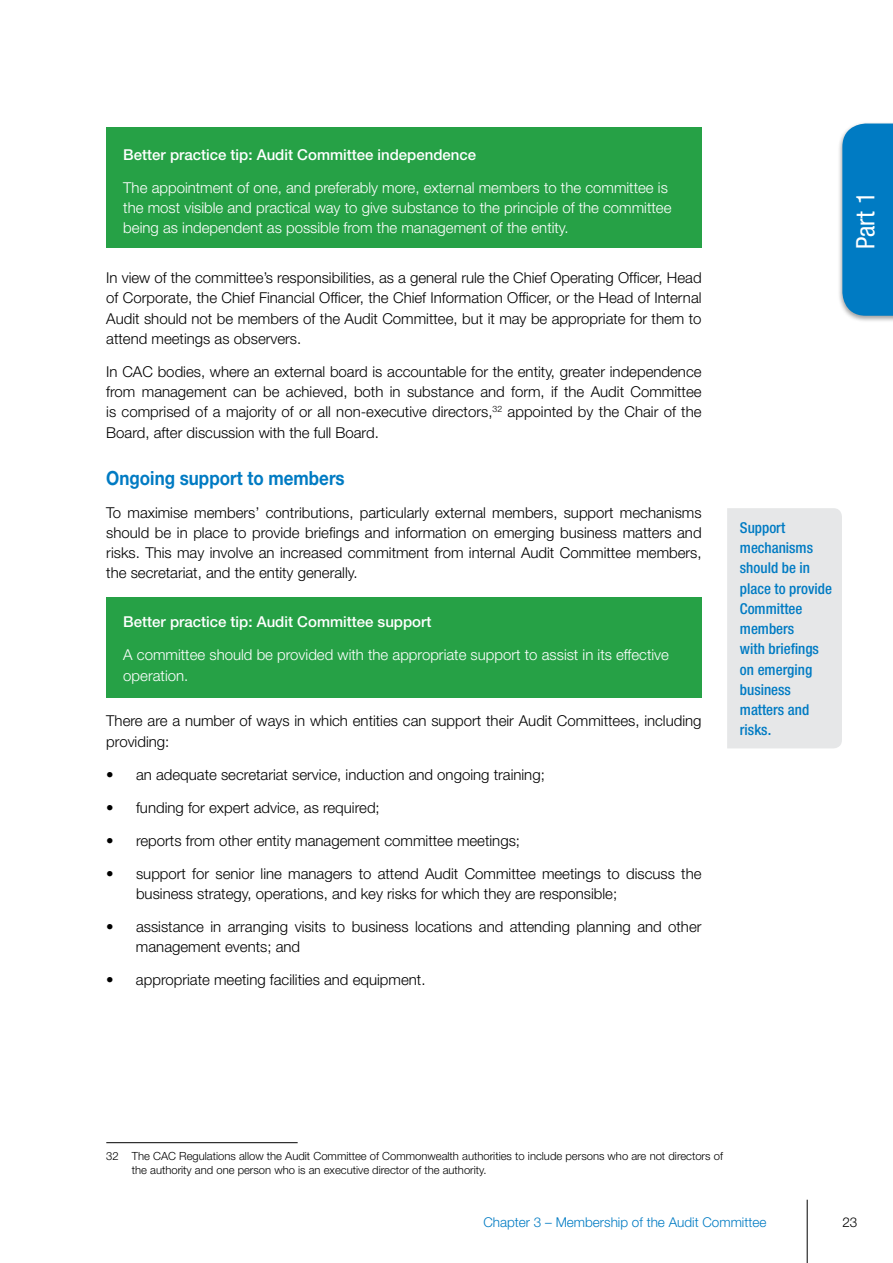
<style>
.page{position:relative;width:893px;height:1263px;background:#fff}
.page>*{position:absolute;margin:0;border:0;box-sizing:border-box;transform-origin:0 0}
.t1{font:condensed 25.5px "Helvetica Neue";color:#fff}
.t2{font:700 19.5px "Helvetica Neue";color:#007bc3;scale:.87 1}
.t3{font:300 15px/20.2px "Helvetica Neue";color:#000;text-align:justify}
.t4{font:300 15px/20.2px "Helvetica Neue";color:#fff}
.t5{font:500 condensed 15px/20.2px "Helvetica Neue";color:#007bc3}
.t6{font:500 15px "Helvetica Neue";color:#fff}
.t7{font:300 13.5px "Helvetica Neue";color:#007bc3}
.t8{font:300 13.5px "Helvetica Neue";color:#000}
.t9{font:300 11.25px/14.2px "Helvetica Neue";color:#000}
</style>
<div class="page">
<hr style="left:807px;top:1200px;width:1px;height:63px;background:#000">
<div style="left:838px;top:121px;width:55px;height:201px;background:#000;opacity:.37"></div>
<div style="left:842px;top:124px;width:51px;height:192px;background:#007bc3"></div>
<div style="left:106px;top:597px;width:596px;height:101px;background:#26a146"></div>
<div style="left:106px;top:128px;width:596px;height:120px;background:#26a146"></div>
<hr style="left:106px;top:1142px;width:192px;height:1px;background:#000">
<div style="left:727px;top:508px;width:115px;height:240px;background:#e6e7e8"></div>
<p class="t6" style="left:123px;top:145px;width:354px">Better practice tip: Audit Committee independence</p>
<p class="t4" style="left:123px;top:177px;width:550px">The appointment of one, and preferably more, external members to the committee is the most visible and practical way to give substance to the principle of the committee being as independent as possible from the management of the entity.</p>
<p class="t3" style="left:106px;top:267px;width:597px">In view of the committee’s responsibilities, as a general rule the Chief Operating Officer, Head of Corporate, the Chief Financial Officer, the Chief Information Officer, or the Head of Internal Audit should not be members of the Audit Committee, but it may be appropriate for them to attend meetings as observers.</p>
<p class="t3" style="left:106px;top:361px;width:27px">In CAC</p>
<p class="t3" style="left:106px;top:361px;width:597px;text-indent:51px">bodies, where an external board is accountable for the entity, greater independence from management can be achieved, both in substance and form, if the Audit Committee is comprised of a majority of or all non-executive directors,<sup>32</sup> appointed by the Chair of the Board, after discussion with the full Board.</p>
<h2 class="t2" style="left:106px;top:466px;width:276px">Ongoing support to members</h2>
<p class="t3" style="left:106px;top:502px;width:597px">To maximise members’ contributions, particularly external members, support mechanisms should be in place to provide briefings and information on emerging business matters and risks. This may involve an increased commitment from internal Audit Committee members, the secretariat, and the entity generally.</p>
<p class="t6" style="left:123px;top:613px;width:310px">Better practice tip: Audit Committee support</p>
<p class="t4" style="left:123px;top:644px;width:547px">A committee should be provided with the appropriate support to assist in its effective operation.</p>
<p class="t3" style="left:106px;top:711px;width:597px">There are a number of ways in which entities can support their Audit Committees, including providing:</p>
<p class="t3" style="left:106px;top:764px;width:440px">• an adequate secretariat service, induction and ongoing training;</p>
<p class="t3" style="left:106px;top:797px;width:275px">• funding for expert advice, as required;</p>
<p class="t3" style="left:106px;top:830px;width:415px">• reports from other entity management committee meetings;</p>
<p class="t3" style="left:136px;top:863px;width:567px;text-indent:-30px">• support for senior line managers to attend Audit Committee meetings to discuss the business strategy, operations, and key risks for which they are responsible;</p>
<p class="t3" style="left:136px;top:916px;width:567px;text-indent:-30px">• assistance in arranging visits to business locations and attending planning and other management events; and</p>
<p class="t3" style="left:106px;top:969px;width:321px">• appropriate meeting facilities and equipment.</p>
<h1 class="t1" style="left:851px;top:249px;width:58px;rotate:-90deg">Part 1</h1>
<p class="t5" style="left:740px;top:517px;width:94px">Support mechanisms should be in place to provide<br>Committee members<br>with briefings on emerging business matters and risks.</p>
<p class="t9" style="left:106px;top:1149px;width:56px">32 The CAC</p>
<p class="t9" style="left:132px;top:1149px;width:593px;text-indent:47px">Regulations allow the Audit Committee of Commonwealth authorities to include persons who are not directors of the authority and one person who is an executive director of the authority.</p>
<p class="t7" style="left:483px;top:1214px;width:285px">Chapter 3 – Membership of the Audit Committee</p>
<p class="t8" style="left:842px;top:1214px;width:17px">23</p>
</div>
